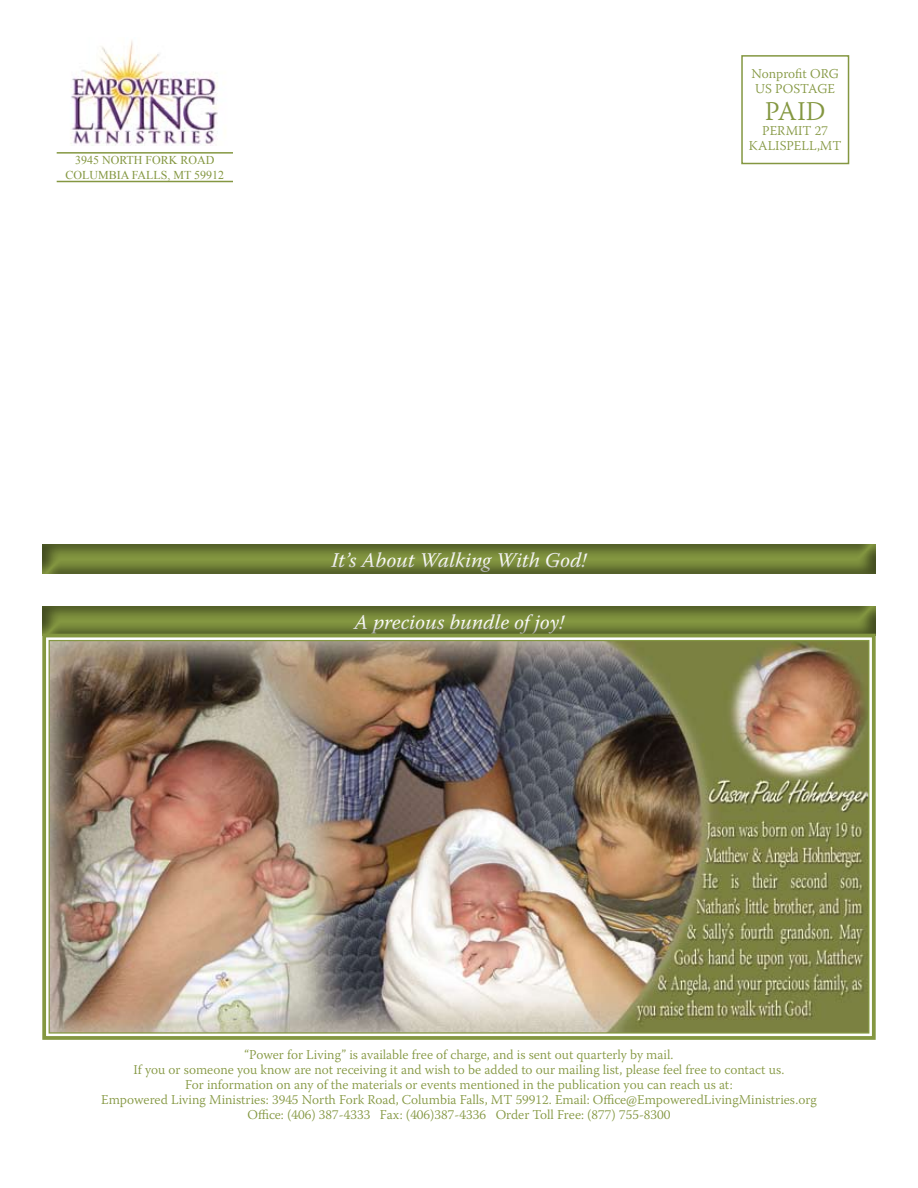
<style>
.page{position:relative;width:918px;height:1188px;background:#fff}
.page>*{position:absolute;margin:0;border:0;box-sizing:border-box;transform-origin:0 0}
.t1{font:300 27px "Warnock Pro";color:#849741}
.t2{font:italic 21px "Warnock Pro";letter-spacing:-.005em;color:#fff}
.t3{font:300 13.5px/15px "Warnock Pro";color:#849741;text-align:center}
.t4{font:12px/14.4px "Times New Roman";color:#849741;text-align:center}
</style>
<div class="page">
<div style="left:41px;top:543px;width:835px;height:37px;background:#000;opacity:.5"></div>
<div style="left:41px;top:605px;width:835px;height:37px;background:#000;opacity:.5"></div>
<img style="left:70px;top:40px;width:148px;height:106px">
<svg style="left:41px;top:632px;width:835px;height:408px"></svg>
<img style="left:48px;top:639px;width:822px;height:395px">
<hr style="left:57px;top:152px;width:176px;height:2px;background:#849741">
<hr style="left:57px;top:181px;width:176px;height:1px;background:#849741">
<div style="left:741px;top:55px;width:108px;height:109px;border:2px solid #849741"></div>
<svg style="left:97px;top:1011px;width:723px;height:29px"></svg>
<p class="t4" style="left:65px;top:153px;width:160px">3945 NORTH FORK ROAD<br>COLUMBIA FALLS, MT 59912</p>
<h2 class="t2" style="left:331px;top:547px;width:257px">It’s About Walking With God!</h2>
<h2 class="t2" style="left:354px;top:609px;width:211px">A precious bundle of joy!</h2>
<p class="t3" style="left:752px;top:66px;width:89px;text-align:left">Nonprofit ORG<br>US POSTAGE</p>
<h1 class="t1" style="left:765px;top:95px;width:62px">PAID</h1>
<p class="t3" style="left:749px;top:123px;width:94px">PERMIT 27<br>KALISPELL,MT</p>
<p class="t3" style="left:101px;top:1047px;width:717px">“Power for Living” is available free of charge, and is sent out quarterly by mail.<br>If you or someone you know are not receiving it and wish to be added to our mailing list, please feel free to contact us.<br>For information on any of the materials or events mentioned in the publication you can reach us at:<br>Empowered Living Ministries: 3945 North Fork Road, Columbia Falls, MT 59912. Email: Office@EmpoweredLivingMinistries.org Office: (406) 387-4333 Fax: (406)387-4336 Order Toll Free: (877) 755-8300</p>
</div>
